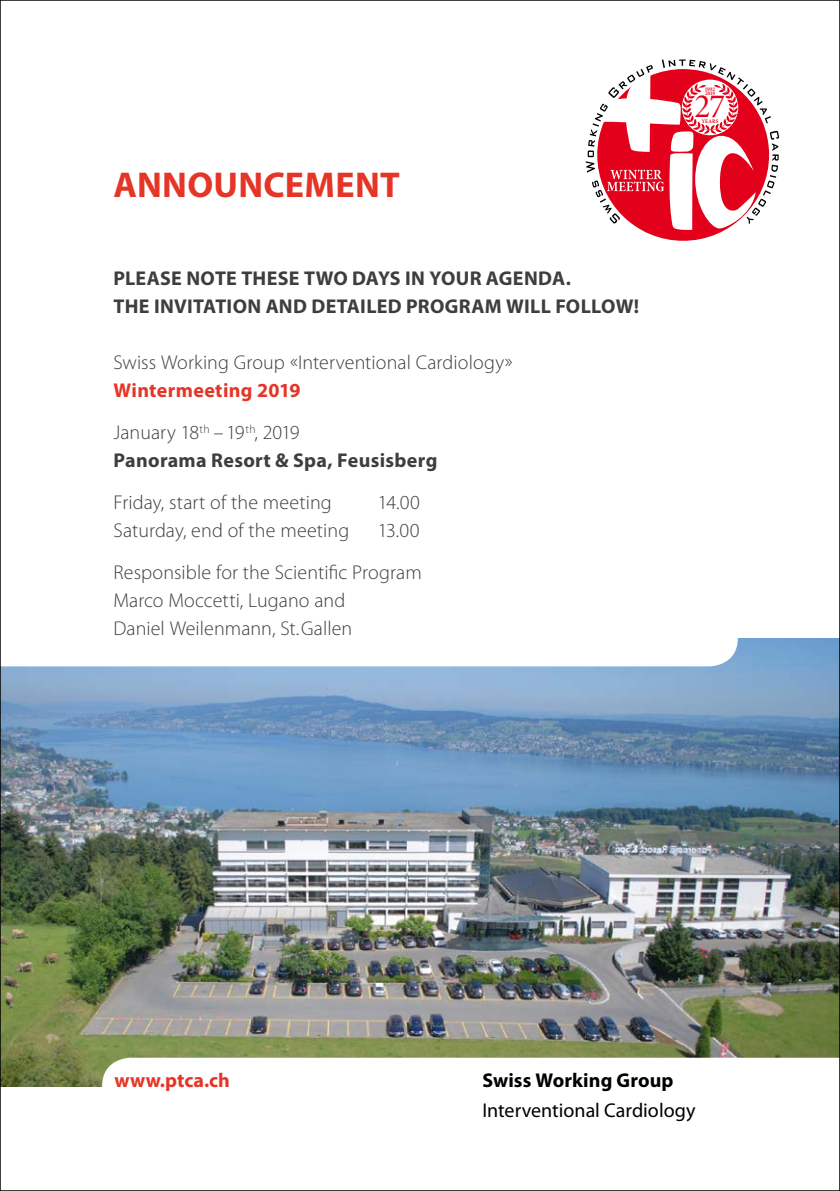
<style>
.page{position:relative;width:840px;height:1191px;background:#fff}
.page>*{position:absolute;margin:0;border:0;box-sizing:border-box;transform-origin:0 0}
.t1{font:700 36px "Myriad Pro";letter-spacing:.01em;color:#e53527}
.t2{font:34px "Minion Pro Subh";color:#e2001a}
.t3{font:300 20px/42px "Myriad Pro";letter-spacing:.005em;color:#3e3d40;text-align:right}
.t4{font:700 20px/28px "Myriad Pro";letter-spacing:.015em;color:#3e3d40}
.t5{font:700 20px/42px "Myriad Pro";letter-spacing:.015em;color:#e53527}
.t6{font:20px "Myriad Pro";color:#000}
.t7{font:700 20px "Myriad Pro";letter-spacing:.005em;color:#000}
.t8{font:5.6px/4px "Minion Pro Semibold Cn Capt";color:#e2001a}
.t9{font:5.6px "Minion Pro Semibold Cn Capt";letter-spacing:.025em;color:#e2001a}
.s1{font-weight:300;color:#3e3d40}
</style>
<div class="page">
<img style="left:2px;top:638px;width:835px;height:448px">
<svg style="left:102px;top:1057px;width:735px;height:30px"></svg>
<svg style="left:2px;top:638px;width:735px;height:28px"></svg>
<div style="left:597px;top:69px;width:171px;height:172px;background:#e2001a;border-radius:50%"></div>
<svg style="left:585px;top:59px;width:193px;height:171px"></svg>
<h1 class="t1" style="left:113px;top:165px;width:288px">ANNOUNCEMENT</h1>
<p class="t4" style="left:113px;top:265px;width:527px">PLEASE NOTE THESE TWO DAYS IN YOUR AGENDA.<br>THE INVITATION AND DETAILED PROGRAM WILL FOLLOW!</p>
<p class="t3" style="left:113px;top:342px;width:400px">Swiss Working Group «Interventional Cardiology»</p>
<p class="t5" style="left:113px;top:370px;width:188px">Wintermeeting 2019<br><span class="s1">January 18</span><sup>th</sup> <span class="s1">– 19</span><sup>th</sup><span class="s1">, 2019</span></p>
<p class="t4" style="left:113px;top:447px;width:325px">Panorama Resort &amp; Spa, Feusisberg</p>
<p class="t3" style="left:113px;top:482px;width:220px">Friday, start of the meeting</p>
<p class="t3" style="left:377px;top:482px;width:44px">14.00</p>
<p class="t3" style="left:113px;top:510px;width:237px">Saturday, end of the meeting</p>
<p class="t3" style="left:113px;top:510px;width:309px">13.00<br>Responsible for the Scientific Program</p>
<p class="t3" style="left:113px;top:587px;width:240px;line-height:28px;text-align:left">Marco Moccetti, Lugano and<br>Daniel Weilenmann, St.Gallen</p>
<p class="t8" style="left:704px;top:87px;width:12px">1992<br>2019</p>
<h2 class="t2" style="left:694px;top:86px;width:32px">27</h2>
<p class="t9" style="left:701px;top:118px;width:18px">YEARS</p>
<p class="t5" style="left:114px;top:1059px;width:117px">www.ptca.ch</p>
<p class="t7" style="left:482px;top:1069px;width:192px">Swiss Working Group</p>
<p class="t6" style="left:482px;top:1097px;width:215px">Interventional Cardiology</p>
</div>
